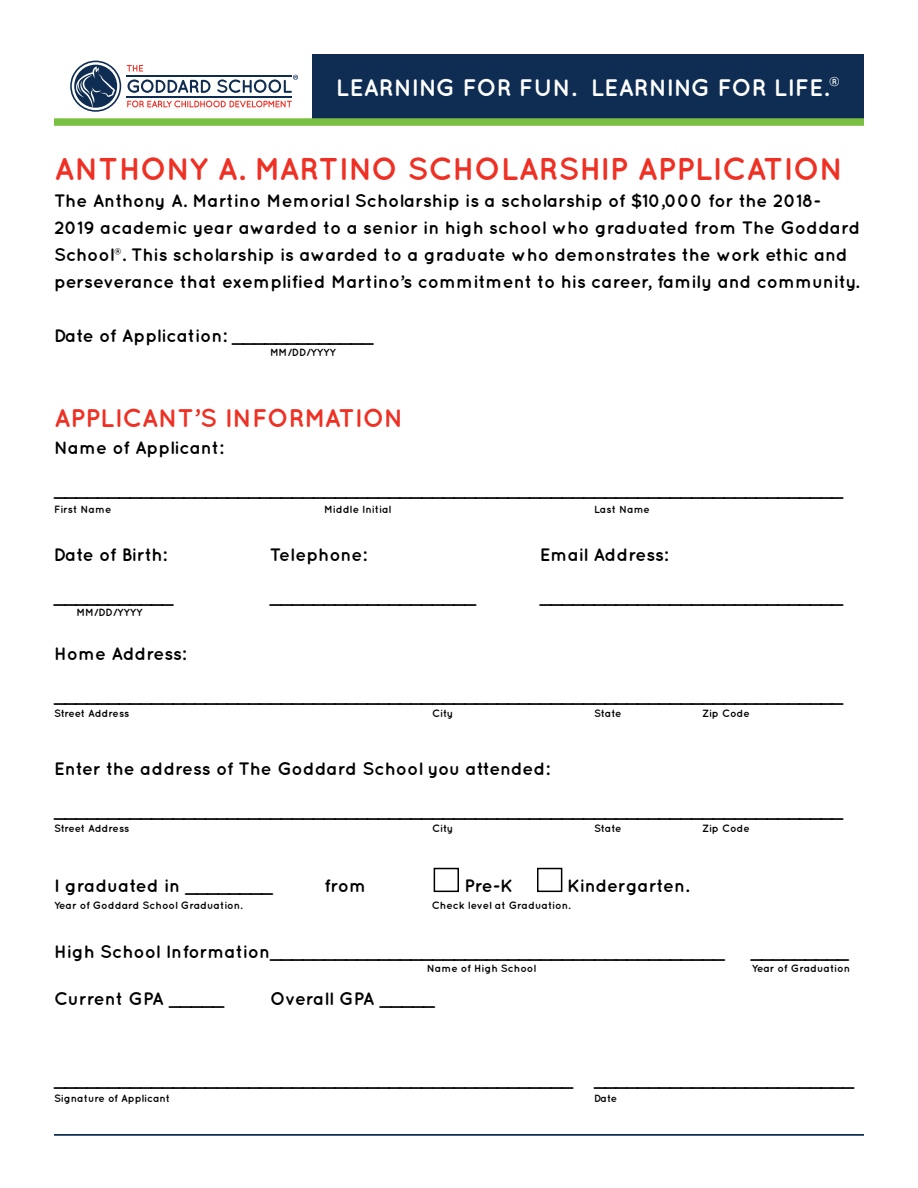
<style>
.page{position:relative;width:918px;height:1188px;background:#fff}
.page>*{position:absolute;margin:0;border:0;box-sizing:border-box;transform-origin:0 0}
.t1{font:700 31.5px "Quicksand";color:#ee3124}
.t2{font:700 25.5px "Quicksand";color:#ee3124}
.t3{font:700 23.85px "Quicksand";color:#fff}
.t4{font:700 18px/27px "Quicksand";color:#000}
.t5{font:700 18px "Quicksand";letter-spacing:-.03em;color:#000}
.t6{font:700 10.5px "Quicksand";color:#000}
.s1{font-size:27px}
</style>
<div class="page">
<div style="left:313px;top:54px;width:551px;height:68px;background:#0f2d52"></div>
<div style="left:54px;top:118px;width:810px;height:8px;background:#7ac143"></div>
<svg style="left:127px;top:101px;width:165px;height:6px"></svg>
<svg style="left:127px;top:65px;width:16px;height:7px"></svg>
<svg style="left:128px;top:79px;width:83px;height:14px"></svg>
<hr style="left:127px;top:75px;width:165px;height:1px;background:#0f2d52">
<hr style="left:127px;top:96px;width:165px;height:2px;background:#0f2d52">
<svg style="left:70px;top:61px;width:51px;height:51px"></svg>
<svg style="left:217px;top:75px;width:81px;height:18px"></svg>
<hr style="left:54px;top:1134px;width:810px;height:2px;background:#0f2d52">
<div style="left:537px;top:868px;width:25px;height:24px;border:2px solid #000"></div>
<div style="left:434px;top:868px;width:25px;height:24px;border:2px solid #000"></div>
<h3 class="t3" style="left:336px;top:74px;width:506px">LEARNING FOR FUN. LEARNING FOR LIFE.<span class="s1">®</span></h3>
<h1 class="t1" style="left:54px;top:150px;width:791px">ANTHONY A. MARTINO SCHOLARSHIP APPLICATION</h1>
<p class="t4" style="left:54px;top:187px;width:808px">The Anthony A. Martino Memorial Scholarship is a scholarship of $10,000 for the 2018- 2019 academic year awarded to a senior in high school who graduated from The Goddard School®. This scholarship is awarded to a graduate who demonstrates the work ethic and perseverance that exemplified Martino’s commitment to his career, family and community.</p>
<p class="t4" style="left:54px;top:322px;width:320px">Date of Application: _____________</p>
<p class="t6" style="left:270px;top:346px;width:67px">MM/DD/YYYY</p>
<h2 class="t2" style="left:54px;top:403px;width:351px">APPLICANT’S INFORMATION</h2>
<p class="t4" style="left:54px;top:434px;width:171px">Name of Applicant:</p>
<p class="t4" style="left:54px;top:476px;width:790px">_________________________________________________________________________</p>
<p class="t6" style="left:54px;top:503px;width:59px">First Name</p>
<p class="t6" style="left:324px;top:503px;width:69px">Middle Initial</p>
<p class="t6" style="left:594px;top:503px;width:58px">Last Name</p>
<p class="t5" style="left:54px;top:544px;width:114px">Date of Birth:</p>
<p class="t4" style="left:270px;top:540px;width:98px">Telephone:</p>
<p class="t4" style="left:540px;top:540px;width:130px">Email Address:</p>
<p class="t4" style="left:54px;top:582px;width:120px">___________</p>
<p class="t4" style="left:270px;top:582px;width:207px">___________________</p>
<p class="t4" style="left:540px;top:582px;width:304px">____________________________</p>
<p class="t6" style="left:77px;top:606px;width:67px">MM/DD/YYYY</p>
<p class="t4" style="left:54px;top:639px;width:134px">Home Address:</p>
<p class="t4" style="left:54px;top:681px;width:790px">_________________________________________________________________________</p>
<p class="t6" style="left:54px;top:707px;width:77px">Street Address</p>
<p class="t6" style="left:432px;top:707px;width:23px">City</p>
<p class="t6" style="left:594px;top:707px;width:29px">State</p>
<p class="t6" style="left:702px;top:707px;width:49px">Zip Code</p>
<p class="t4" style="left:54px;top:755px;width:497px">Enter the address of The Goddard School you attended:</p>
<p class="t4" style="left:54px;top:797px;width:790px">_________________________________________________________________________</p>
<p class="t6" style="left:54px;top:822px;width:77px">Street Address</p>
<p class="t6" style="left:432px;top:822px;width:23px">City</p>
<p class="t6" style="left:594px;top:822px;width:29px">State</p>
<p class="t6" style="left:702px;top:822px;width:49px">Zip Code</p>
<p class="t4" style="left:54px;top:872px;width:220px">I graduated in ________</p>
<p class="t4" style="left:324px;top:872px;width:44px">from</p>
<p class="t4" style="left:464px;top:872px;width:50px">Pre-K</p>
<p class="t4" style="left:567px;top:872px;width:124px">Kindergarten.</p>
<p class="t6" style="left:54px;top:899px;width:190px">Year of Goddard School Graduation.</p>
<p class="t6" style="left:432px;top:899px;width:140px">Check level at Graduation.</p>
<p class="t4" style="left:54px;top:938px;width:671px">High School Information__________________________________________</p>
<p class="t4" style="left:751px;top:938px;width:99px">_________</p>
<p class="t6" style="left:427px;top:962px;width:111px">Name of High School</p>
<p class="t6" style="left:752px;top:962px;width:100px">Year of Graduation</p>
<p class="t4" style="left:54px;top:984px;width:171px">Current GPA _____</p>
<p class="t4" style="left:270px;top:984px;width:165px">Overall GPA _____</p>
<p class="t4" style="left:54px;top:1065px;width:801px">________________________________________________ ________________________</p>
<p class="t6" style="left:54px;top:1092px;width:118px">Signature of Applicant</p>
<p class="t6" style="left:594px;top:1092px;width:25px">Date</p>
</div>
